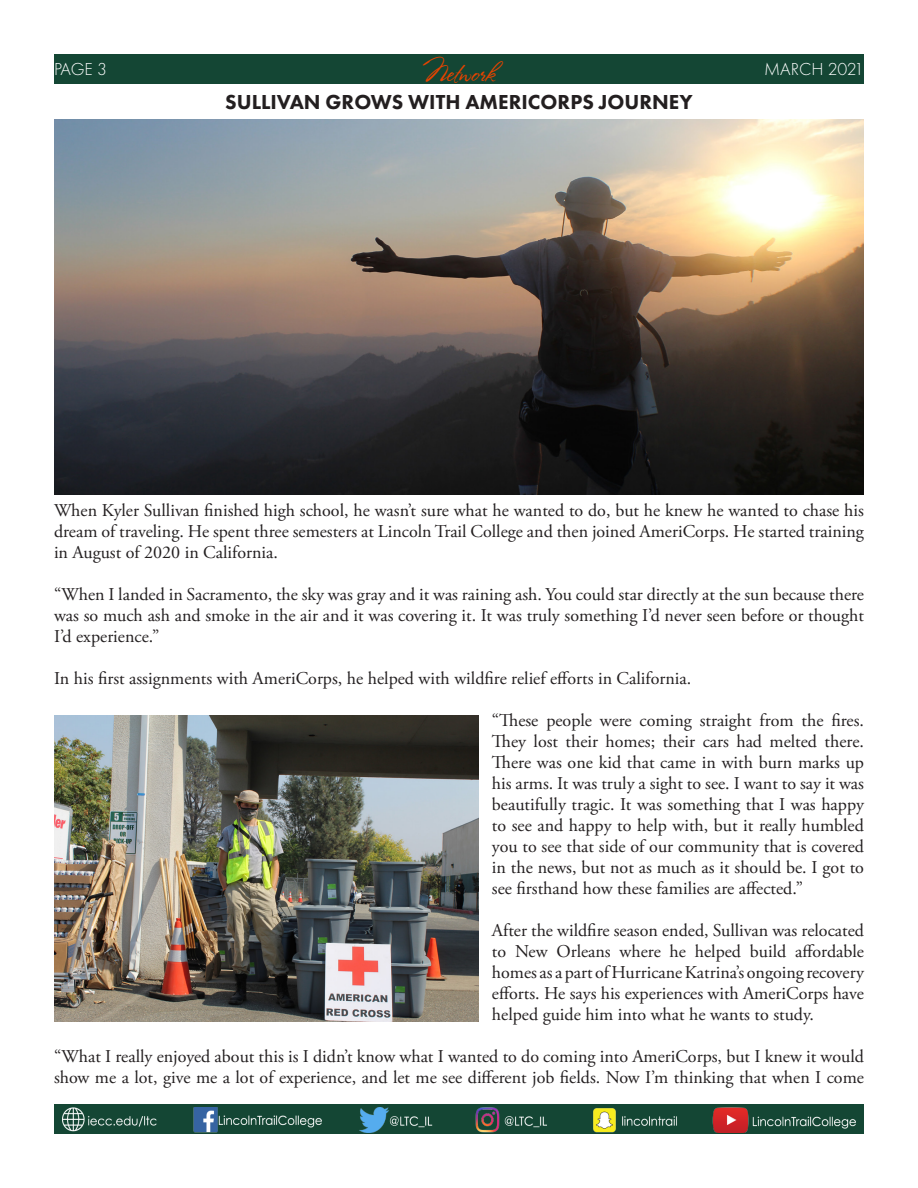
<style>
.page{position:relative;width:918px;height:1188px;background:#fff}
.page>*{position:absolute;margin:0;border:0;box-sizing:border-box;transform-origin:0 0}
.t1{font:25.5px "Stephanie Marie JF";color:#e74300}
.Headline{font:800 21px "Futura PT";color:#231f20}
.t2{font:18px/21px "Adobe Garamond Pro";color:#231f20;text-align:justify}
.t3{font:300 18px "Futura PT";letter-spacing:-.005em;color:#fff}
</style>
<div class="page">
<div style="left:54px;top:54px;width:810px;height:29px;background:#144634"></div>
<div style="left:54px;top:1105px;width:810px;height:29px;background:#144634"></div>
<img style="left:62px;top:1108px;width:794px;height:24px">
<img style="left:54px;top:120px;width:810px;height:375px">
<img style="left:54px;top:715px;width:424px;height:307px">
<p class="t3" style="left:54px;top:59px;width:55px">PAGE 3</p>
<h1 class="t1" style="left:423px;top:57px;width:74px">Network</h1>
<p class="t3" style="left:764px;top:59px;width:101px">MARCH 2021</p>
<p class="Headline" style="left:225px;top:89px;width:469px">SULLIVAN GROWS WITH AMERICORPS JOURNEY</p>
<p class="t2" style="left:54px;top:501px;width:811px">When Kyler Sullivan finished high school, he wasn’t sure what he wanted to do, but he knew he wanted to chase his dream of traveling. He spent three semesters at Lincoln Trail College and then joined AmeriCorps. He started training in August of 2020 in California.</p>
<p class="t2" style="left:54px;top:585px;width:812px">“When I landed in Sacramento, the sky was gray and it was raining ash. You could star directly at the sun because there was so much ash and smoke in the air and it was covering it. It was truly something I’d never seen before or thought I’d experience.”</p>
<p class="t2" style="left:54px;top:669px;width:639px">In his first assignments with AmeriCorps, he helped with wildfire relief efforts in California.</p>
<p class="t2" style="left:492px;top:711px;width:374px">“These people were coming straight from the fires.<br>They lost their homes; their cars had melted there.<br>There was one kid that came in with burn marks up his arms. It was truly a sight to see. I want to say it was beautifully tragic. It was something that I was happy to see and happy to help with, but it really humbled you to see that side of our community that is covered in the news, but not as much as it should be. I got to see firsthand how these families are affected.”</p>
<p class="t2" style="left:492px;top:921px;width:374px">After the wildfire season ended, Sullivan was relocated to New Orleans where he helped build affordable homes as a part of Hurricane Katrina’s ongoing recovery efforts. He says his experiences with AmeriCorps have helped guide him into what he wants to study.</p>
<p class="t2" style="left:54px;top:1047px;width:812px">“What I really enjoyed about this is I didn’t know what I wanted to do coming into AmeriCorps, but I knew it would show me a lot, give me a lot of experience, and let me see different job fields. Now I’m thinking that when I come</p>
</div>
